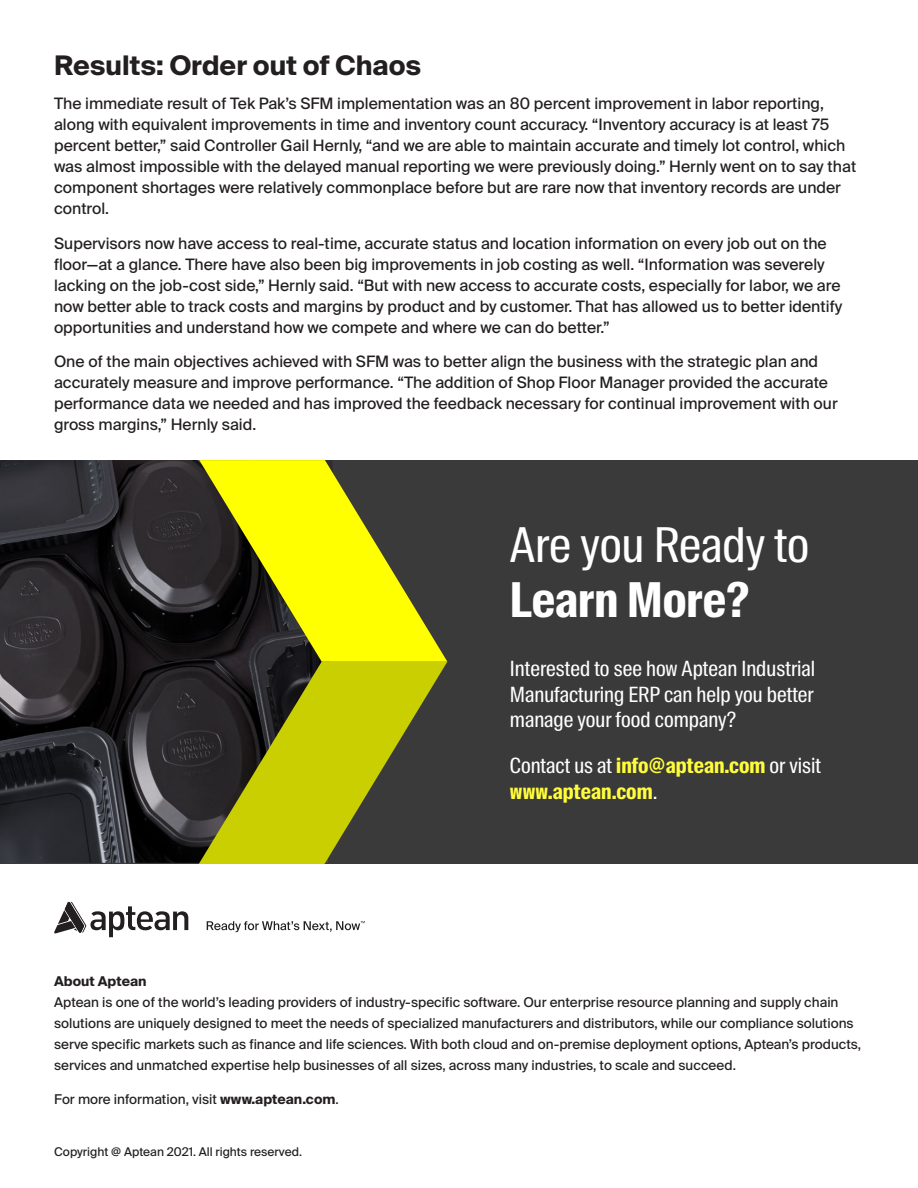
<style>
.page{position:relative;width:918px;height:1188px;background:#fff}
.page>*{position:absolute;margin:0;border:0;box-sizing:border-box;transform-origin:0 0}
.White_Title{font:48px/55.5px "Suisse Intl Cond";color:#fff}
.Heading_1{font:700 27px "Suisse Intl";color:#231f20}
.White_Text{font:21px/25.5px "Suisse Intl Cond";color:#fff;text-align:justify}
.White_Text-2{font:700 21px/25.5px "Suisse Intl Cond";color:#fffc3b}
.Body_Text{font:15.75px/21px "Suisse Intl";color:#231f20}
.t1{font:13.5px/21px "Suisse Intl";color:#231f20}
.t2{font:700 13.5px "Suisse Intl";color:#231f20}
.t3{font:12px "Suisse Intl";color:#231f20}
.s1{font-weight:700}
.s2{font-weight:400;color:#fff}
</style>
<div class="page">
<svg style="left:54px;top:902px;width:134px;height:35px"></svg>
<svg style="left:207px;top:921px;width:158px;height:11px"></svg>
<div style="left:0;top:460px;width:918px;height:404px;background:#3a3a3a"></div>
<img style="left:0;top:460px;width:199px;height:403px">
<svg style="left:199px;top:662px;width:248px;height:202px;fill:#c9cf00"></svg>
<svg style="left:199px;top:460px;width:248px;height:202px"></svg>
<p class="Heading_1" style="left:54px;top:50px;width:369px">Results: Order out of Chaos</p>
<p class="Body_Text" style="left:54px;top:93px;width:804px">The immediate result of Tek Pak’s SFM implementation was an 80 percent improvement in labor reporting, along with equivalent improvements in time and inventory count accuracy. “Inventory accuracy is at least 75 percent better,” said Controller Gail Hernly, “and we are able to maintain accurate and timely lot control, which was almost impossible with the delayed manual reporting we were previously doing.” Hernly went on to say that component shortages were relatively commonplace before but are rare now that inventory records are under control.</p>
<p class="Body_Text" style="left:54px;top:233px;width:790px">Supervisors now have access to real-time, accurate status and location information on every job out on the floor—at a glance. There have also been big improvements in job costing as well. “Information was severely lacking on the job-cost side,” Hernly said. “But with new access to accurate costs, especially for labor, we are now better able to track costs and margins by product and by customer. That has allowed us to better identify opportunities and understand how we compete and where we can do better.”</p>
<p class="Body_Text" style="left:54px;top:351px;width:785px">One of the main objectives achieved with SFM was to better align the business with the strategic plan and accurately measure and improve performance. “The addition of Shop Floor Manager provided the accurate performance data we needed and has improved the feedback necessary for continual improvement with our gross margins,” Hernly said.</p>
<p class="White_Title" style="left:510px;top:517px;width:301px">Are you Ready to<br><span class="s1">Learn More?</span></p>
<p class="White_Text" style="left:510px;top:656px;width:307px">Interested to see how Aptean Industrial Manufacturing ERP can help you better manage your food company?</p>
<p class="White_Text-2" style="left:510px;top:753px;width:313px"><span class="s2">Contact us at</span> info@aptean.com <span class="s2">or visit </span>www.aptean.com<span class="s2">.</span></p>
<p class="t2" style="left:54px;top:973px;width:94px">About Aptean</p>
<p class="t1" style="left:54px;top:991px;width:808px">Aptean is one of the world’s leading providers of industry-specific software. Our enterprise resource planning and supply chain solutions are uniquely designed to meet the needs of specialized manufacturers and distributors, while our compliance solutions serve specific markets such as finance and life sciences. With both cloud and on-premise deployment options, Aptean’s products, services and unmatched expertise help businesses of all sizes, across many industries, to scale and succeed.</p>
<p class="t1" style="left:54px;top:1089px;width:286px">For more information, visit <span class="s1">www.aptean.com</span>.</p>
<p class="t3" style="left:54px;top:1145px;width:249px">Copyright @ Aptean 2021. All rights reserved.</p>
</div>
